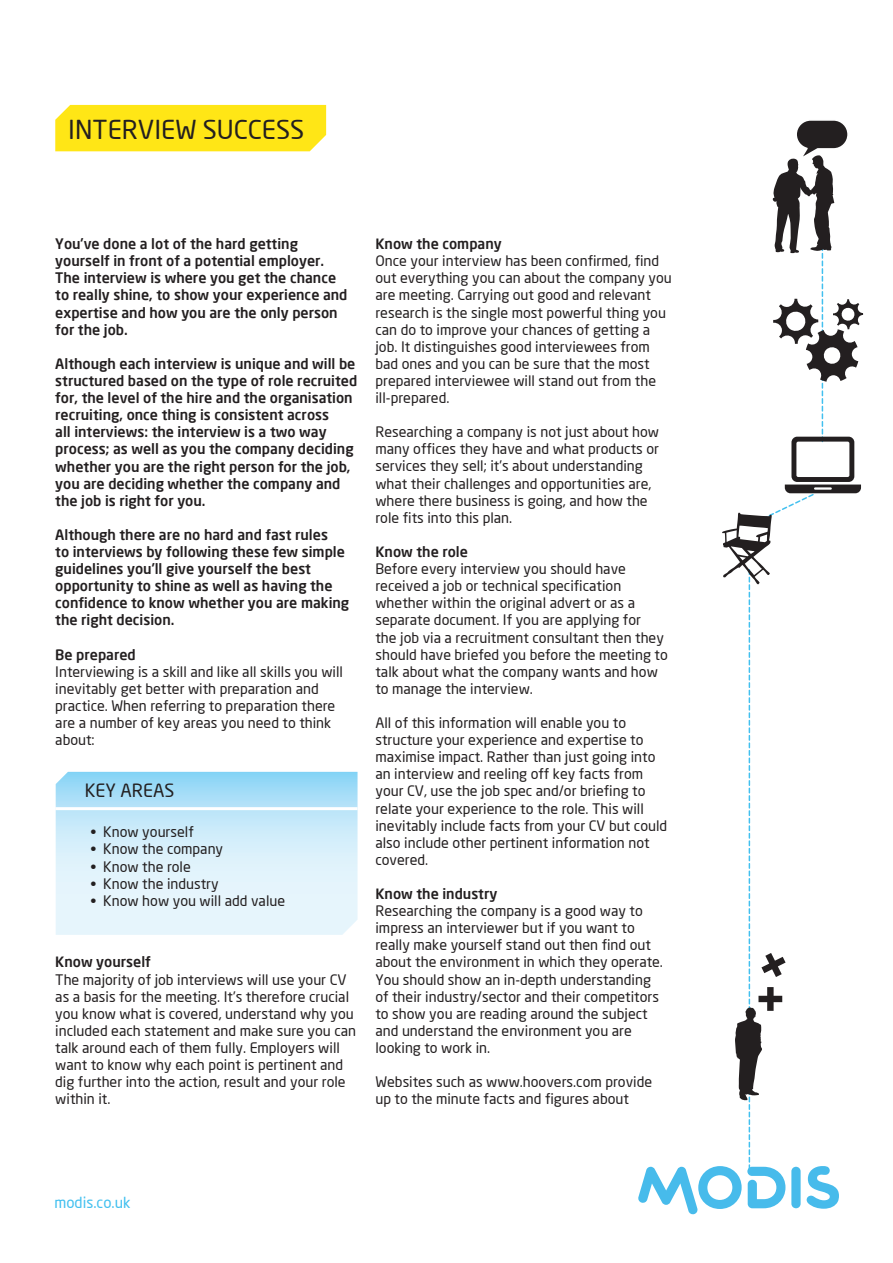
<style>
.page{position:relative;width:893px;height:1263px;background:#fff}
.page>*{position:absolute;margin:0;border:0;box-sizing:border-box;transform-origin:0 0}
.t1{font:25.65px "Neo Sans";color:#231f20}
.t2{font:18px "Neo Sans";color:#231f20}
.t3{font:15px "Neo Sans";color:#42c0ef}
.t4{font:14.25px/17.1px "Neo Sans";color:#231f20}
.t5{font:500 14.25px/17.1px "Neo Sans";color:#231f20}
</style>
<div class="page">
<div style="left:55px;top:105px;width:271px;height:46px;background:#ffe616"></div>
<svg style="left:638px;top:120px;width:225px;height:1094px"></svg>
<svg style="left:56px;top:772px;width:302px;height:163px;background:#ceecfa"></svg>
<hr style="left:55px;top:807px;width:303px;height:3px;background:#fff">
<h1 class="t1" style="left:68px;top:114px;width:237px">Intervi ew success</h1>
<p class="t5" style="left:55px;top:235px;width:294px">You’ve done a lot of the hard getting yourself in front of a potential employer.<br>The interview is where you get the chance to really shine, to show your experience and expertise and how you are the only person for the job.</p>
<p class="t5" style="left:55px;top:355px;width:303px">Although each interview is unique and will be structured based on the type of role recruited for, the level of the hire and the organisation recruiting, once thing is consistent across<br>all interviews: the interview is a two way process; as well as you the company deciding whether you are the right person for the job, you are deciding whether the company and the job is right for you.</p>
<p class="t5" style="left:55px;top:526px;width:296px">Although there are no hard and fast rules<br>to interviews by following these few simple guidelines you’ll give yourself the best opportunity to shine as well as having the confidence to know whether you are making the right decision.</p>
<p class="t5" style="left:55px;top:645px;width:82px">Be prepared</p>
<p class="t4" style="left:55px;top:663px;width:289px">Interviewing is a skill and like all skills you will inevitably get better with preparation and practice. When referring to preparation there are a number of key areas you need to think about:</p>
<p class="t2" style="left:85px;top:780px;width:91px">key areas</p>
<p class="t4" style="left:90px;top:823px;width:105px">• Know yourself</p>
<p class="t4" style="left:90px;top:840px;width:134px">• Know the company</p>
<p class="t4" style="left:90px;top:857px;width:102px">• Know the role</p>
<p class="t4" style="left:90px;top:875px;width:130px">• Know the industry</p>
<p class="t4" style="left:90px;top:892px;width:196px">• Know how you will add value</p>
<p class="t5" style="left:55px;top:953px;width:97px">Know yourself</p>
<p class="t4" style="left:55px;top:970px;width:302px">The majority of job interviews will use your CV<br>as a basis for the meeting. It’s therefore crucial you know what is covered, understand why you included each statement and make sure you can talk around each of them fully. Employers will want to know why each point is pertinent and dig further into the action, result and your role within it.</p>
<p class="t5" style="left:375px;top:235px;width:128px">Know the company</p>
<p class="t4" style="left:375px;top:252px;width:298px">Once your interview has been confirmed, find out everything you can about the company you are meeting. Carrying out good and relevant research is the single most powerful thing you can do to improve your chances of getting a job. It distinguishes good interviewees from bad ones and you can be sure that the most prepared interviewee will stand out from the ill-prepared.</p>
<p class="t4" style="left:375px;top:423px;width:285px">Researching a company is not just about how many offices they have and what products or services they sell; it’s about understanding what their challenges and opportunities are, where there business is going, and how the role fits into this plan.</p>
<p class="t5" style="left:375px;top:543px;width:94px">Know the role</p>
<p class="t4" style="left:375px;top:560px;width:294px">Before every interview you should have received a job or technical specification whether within the original advert or as a separate document. If you are applying for<br>the job via a recruitment consultant then they should have briefed you before the meeting to talk about what the company wants and how to manage the interview.</p>
<p class="t4" style="left:375px;top:714px;width:293px">All of this information will enable you to structure your experience and expertise to maximise impact. Rather than just going into an interview and reeling off key facts from your CV, use the job spec and/or briefing to relate your experience to the role. This will inevitably include facts from your CV but could also include other pertinent information not covered.</p>
<p class="t5" style="left:375px;top:885px;width:123px">Know the industry</p>
<p class="t4" style="left:375px;top:902px;width:289px">Researching the company is a good way to impress an interviewer but if you want to really make yourself stand out then find out about the environment in which they operate.<br>You should show an in-depth understanding of their industry/sector and their competitors to show you are reading around the subject and understand the environment you are looking to work in.</p>
<p class="t4" style="left:375px;top:1073px;width:278px">Websites such as www.hoovers.com provide up to the minute facts and figures about</p>
<p class="t3" style="left:54px;top:1193px;width:78px">modis.co.uk</p>
</div>
